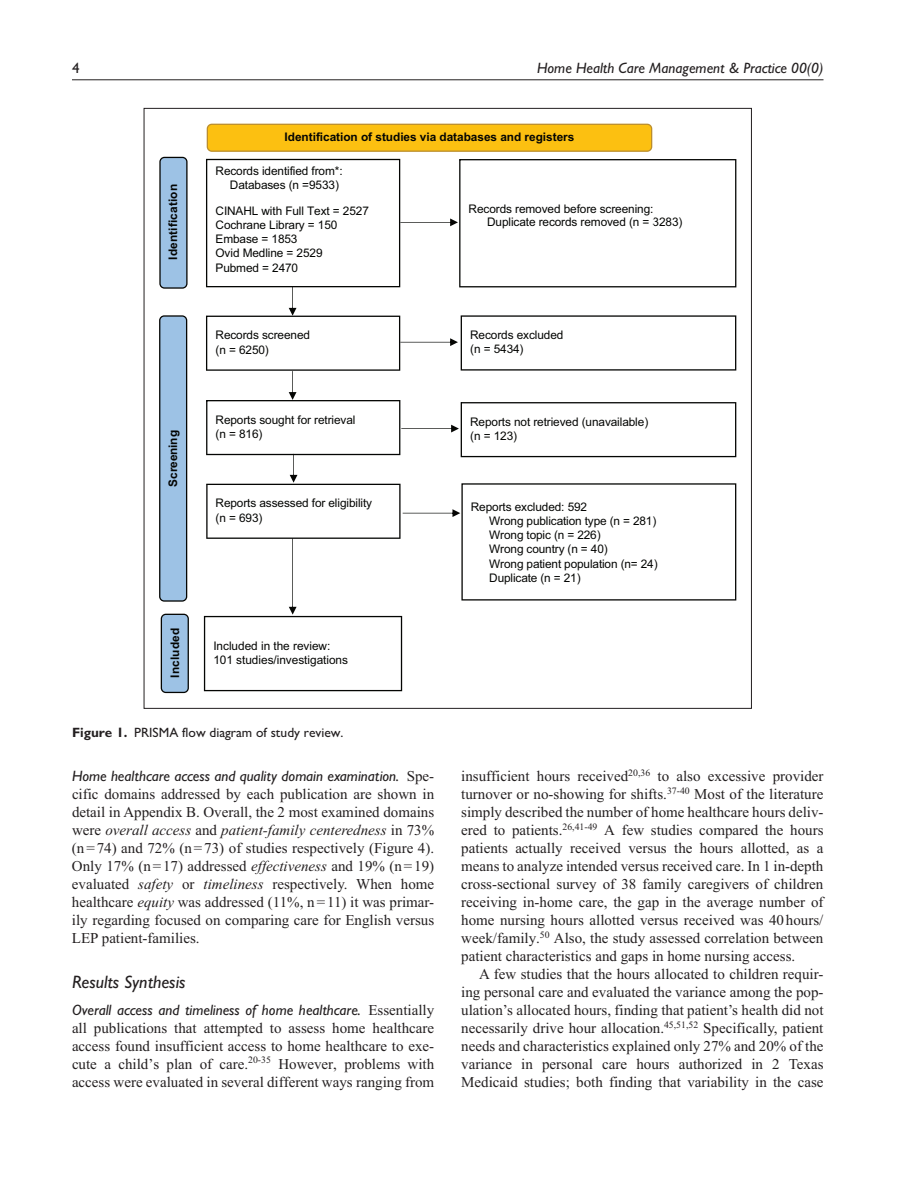
<style>
.page{position:relative;width:918px;height:1188px;background:#fff}
.page>*{position:absolute;margin:0;border:0;box-sizing:border-box;transform-origin:0 0}
.t1{font:italic 500 18px "Gill Sans MT Pro";color:#231f20}
.t2{font:15px/18px "Times New Roman";color:#231f20;text-align:justify}
.t3{font:italic 500 15px "Gill Sans MT Pro";color:#231f20}
.t4{font:500 15px "Gill Sans MT Pro";color:#231f20}
.t5{font:14.4px "Calibri";color:#fff}
.t6{font:500 13.5px "Gill Sans MT Pro";color:#231f20}
.t7{font:11.85px/14.2px "Arial";letter-spacing:-.01em;color:#040503}
.t8{font:700 11.85px "Arial";letter-spacing:-.005em;color:#040503}
.s1{font-weight:700}
.s2{font-family:"Times New Roman";font-weight:400;font-style:normal}
.s3{font-style:italic}
</style>
<div class="page">
<hr style="left:72px;top:80px;width:752px;height:1px;background:#231f20">
<svg style="left:207px;top:124px;width:445px;height:28px;background:#f6bc14"></svg>
<svg style="left:159px;top:157px;width:29px;height:132px;background:#86a1bb"></svg>
<div style="left:166px;top:160px;width:14px;height:126px;background:#9dc2e5"></div>
<svg style="left:159px;top:315px;width:28px;height:287px;background:#83a1bd"></svg>
<div style="left:166px;top:318px;width:14px;height:281px;background:#9dc2e5"></div>
<svg style="left:161px;top:614px;width:28px;height:79px"></svg>
<img style="left:168px;top:616px;width:14px;height:75px">
<svg style="left:204px;top:159px;width:532px;height:532px"></svg>
<p class="t4" style="left:72px;top:59px;width:9px">4</p>
<p class="t3" style="left:537px;top:59px;width:288px">Home Health Care Management &amp; Practice 00(0)</p>
<p class="t8" style="left:165px;top:260px;width:77px;rotate:-90deg">Identification</p>
<p class="t8" style="left:165px;top:487px;width:58px;rotate:-90deg">Screening</p>
<p class="t8" style="left:167px;top:678px;width:51px;rotate:-90deg">Included</p>
<p class="t8" style="left:285px;top:128px;width:291px">Identification of studies via databases and registers</p>
<p class="t7" style="left:230px;top:163px;width:114px;text-indent:-14px">Records identified from*:<br>Databases (n =9533)</p>
<p class="t7" style="left:216px;top:204px;width:155px">CINAHL with Full Text = 2527<br>Cochrane Library = 150<br>Embase = 1853<br>Ovid Medline = 2529<br>Pubmed = 2470</p>
<p class="t7" style="left:487px;top:202px;width:197px;line-height:13.4px;text-indent:-18px">Records removed before screening:<br>Duplicate records removed (n = 3283)</p>
<p class="t5" style="left:650px;top:211px;width:6px">!</p>
<p class="t7" style="left:216px;top:328px;width:96px">Records screened (n = 6250)</p>
<p class="t7" style="left:470px;top:328px;width:95px">Records excluded (n = 5434)</p>
<p class="t7" style="left:216px;top:413px;width:141px">Reports sought for retrieval (n = 816)</p>
<p class="t7" style="left:470px;top:415px;width:180px">Reports not retrieved (unavailable) (n = 123)</p>
<p class="t7" style="left:216px;top:496px;width:158px">Reports assessed for eligibility (n = 693)</p>
<p class="t7" style="left:489px;top:500px;width:170px;text-indent:-18px">Reports excluded: 592<br>Wrong publication type (n = 281)<br>Wrong topic (n = 226)<br>Wrong country (n = 40)<br>Wrong patient population (n= 24)<br>Duplicate (n = 21)</p>
<p class="t7" style="left:213px;top:639px;width:136px">Included in the review:<br>101 studies/investigations</p>
<p class="t6" style="left:72px;top:724px;width:273px"><span class="s1">Figure 1.</span> PRISMA flow diagram of study review.</p>
<p class="t3" style="left:72px;top:767px;width:364px">Home healthcare access and quality domain examination. <span class="s2">Spe-</span></p>
<p class="t2" style="left:72px;top:785px;width:364px">cific domains addressed by each publication are shown in detail in Appendix B. Overall, the 2 most examined domains were <span class="s3">overall access</span> and <span class="s3">patient-family centeredness</span> in 73% (n=74) and 72% (n=73) of studies respectively (Figure 4).<br>Only 17% (n=17) addressed <span class="s3">effectiveness</span> and 19% (n=19) evaluated <span class="s3">safety</span> or <span class="s3">timeliness</span> respectively. When home healthcare <span class="s3">equity</span> was addressed (11%, n=11) it was primar&shy;ily regarding focused on comparing care for English versus LEP patient-families.</p>
<p class="t1" style="left:72px;top:971px;width:115px">Results Synthesis</p>
<p class="t3" style="left:72px;top:1001px;width:364px">Overall access and timeliness of home healthcare. <span class="s2">Essentially</span></p>
<p class="t2" style="left:72px;top:1019px;width:364px">all publications that attempted to assess home healthcare access found insufficient access to home healthcare to exe&shy;cute a child’s plan of care.<sup>20-35</sup> However, problems with access were evaluated in several different ways ranging from</p>
<p class="t2" style="left:461px;top:767px;width:364px">insufficient hours received<sup>20,36</sup> to also excessive provider turnover or no-showing for shifts.<sup>37-40</sup> Most of the literature simply described the number of home healthcare hours deliv&shy;ered to patients.<sup>26,41-49</sup> A few studies compared the hours patients actually received versus the hours allotted, as a means to analyze intended versus received care. In 1 in-depth cross-sectional survey of 38 family caregivers of children receiving in-home care, the gap in the average number of home nursing hours allotted versus received was 40 hours/ week/family.<sup>50</sup> Also, the study assessed correlation between patient characteristics and gaps in home nursing access.</p>
<p class="t2" style="left:461px;top:965px;width:364px;text-indent:18px">A few studies that the hours allocated to children requir&shy;ing personal care and evaluated the variance among the pop&shy;ulation’s allocated hours, finding that patient’s health did not necessarily drive hour allocation.<sup>45,51,52</sup> Specifically, patient needs and characteristics explained only 27% and 20% of the variance in personal care hours authorized in 2 Texas Medicaid studies; both finding that variability in the case</p>
</div>
